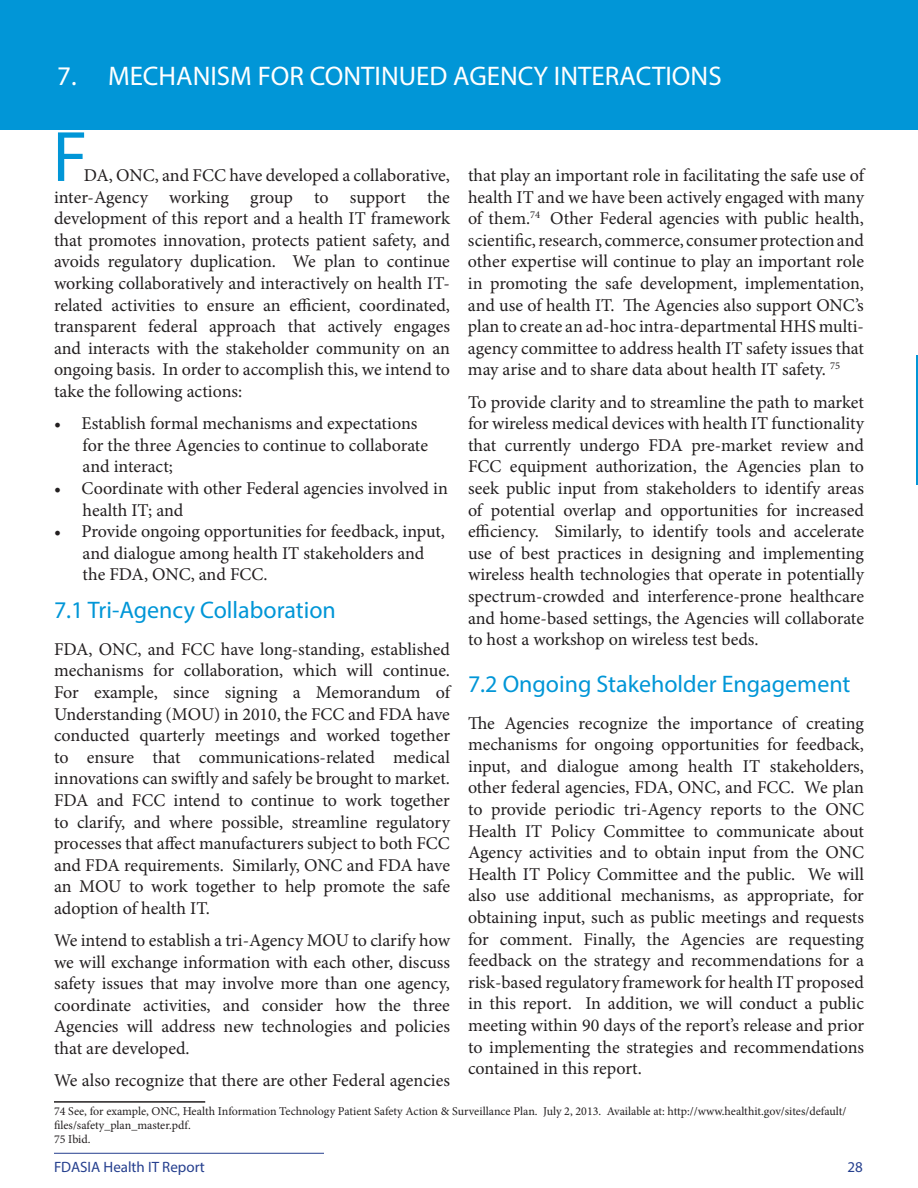
<style>
.page{position:relative;width:918px;height:1188px;background:#fff}
.page>*{position:absolute;margin:0;border:0;box-sizing:border-box;transform-origin:0 0}
.t1{font:72px "Myriad Pro";color:#0196d7}
.t2{font:27px "Myriad Pro";color:#fff}
.t3{font:24px "Myriad Pro";color:#0196d7}
.t4{font:18px/21.6px "Minion Pro";letter-spacing:-.005em;color:#231f20;text-align:justify}
.t5{font:15px "Myriad Pro";color:#253f8e}
.t6{font:12px/14.4px "Minion Pro";color:#231f20}
</style>
<div class="page">
<svg style="left:54px;top:1152px;width:154px;height:1px"></svg>
<hr style="left:54px;top:1153px;width:270px;height:1px;background:#253f8e">
<div style="left:0;top:0;width:918px;height:130px;background:#0196d7"></div>
<hr style="left:54px;top:1101px;width:151px;height:2px;background:#231f20">
<hr style="left:916px;top:355px;width:2px;height:130px;background:#0196d7">
<h2 class="t2" style="left:57px;top:59px;width:666px">7. MECHANISM FOR CONTINUED AGENCY INTERACTIONS</h2>
<h1 class="t1" style="left:52px;top:112px;width:37px">F</h1>
<p class="t4" style="left:468px;top:165px;width:398px">that play an important role in facilitating the safe use of health IT and we have been actively engaged with many of them.<sup>74</sup> Other Federal agencies with public health, scientific, research, commerce, consumer protection and other expertise will continue to play an important role in promoting the safe development, implementation, and use of health IT. The Agencies also support ONC’s plan to create an ad-hoc intra-departmental HHS multi&shy;agency committee to address health IT safety issues that may arise and to share data about health IT safety. <sup>75</sup></p>
<p class="t4" style="left:468px;top:391px;width:398px">To provide clarity and to streamline the path to market for wireless medical devices with health IT functionality that currently undergo FDA pre-market review and FCC equipment authorization, the Agencies plan to seek public input from stakeholders to identify areas of potential overlap and opportunities for increased efficiency. Similarly, to identify tools and accelerate use of best practices in designing and implementing wireless health technologies that operate in potentially spectrum-crowded and interference-prone healthcare and home-based settings, the Agencies will collaborate to host a workshop on wireless test beds.</p>
<h3 class="t3" style="left:468px;top:669px;width:384px">7.2 Ongoing Stakeholder Engagement</h3>
<p class="t4" style="left:468px;top:712px;width:398px">The Agencies recognize the importance of creating mechanisms for ongoing opportunities for feedback, input, and dialogue among health IT stakeholders, other federal agencies, FDA, ONC, and FCC. We plan to provide periodic tri-Agency reports to the ONC Health IT Policy Committee to communicate about Agency activities and to obtain input from the ONC Health IT Policy Committee and the public. We will also use additional mechanisms, as appropriate, for obtaining input, such as public meetings and requests for comment. Finally, the Agencies are requesting feedback on the strategy and recommendations for a risk-based regulatory framework for health IT proposed in this report. In addition, we will conduct a public meeting within 90 days of the report’s release and prior to implementing the strategies and recommendations contained in this report.</p>
<p class="t6" style="left:54px;top:1104px;width:794px">74 See, for example, ONC, Health Information Technology Patient Safety Action &amp; Surveillance Plan. July 2, 2013. Available at: http://www.healthit.gov/sites/default/ files/safety_plan_master.pdf.<br>75 Ibid.</p>
<p class="t4" style="left:54px;top:165px;width:398px;text-indent:30px">DA, ONC, and FCC have developed a collaborative, inter-Agency working group to support the development of this report and a health IT framework that promotes innovation, protects patient safety, and avoids regulatory duplication. We plan to continue working collaboratively and interactively on health IT&shy;related activities to ensure an efficient, coordinated, transparent federal approach that actively engages and interacts with the stakeholder community on an ongoing basis. In order to accomplish this, we intend to take the following actions:</p>
<p class="t4" style="left:83px;top:413px;width:347px;text-align:left;text-indent:-29px">• Establish formal mechanisms and expectations for the three Agencies to continue to collaborate and interact;</p>
<p class="t4" style="left:83px;top:478px;width:367px;text-indent:-29px">• Coordinate with other Federal agencies involved in health IT; and</p>
<p class="t4" style="left:83px;top:521px;width:364px;text-align:left;text-indent:-29px">• Provide ongoing opportunities for feedback, input, and dialogue among health IT stakeholders and the FDA, ONC, and FCC.</p>
<h3 class="t3" style="left:54px;top:595px;width:283px">7.1 Tri-Agency Collaboration</h3>
<p class="t4" style="left:54px;top:638px;width:398px">FDA, ONC, and FCC have long-standing, established mechanisms for collaboration, which will continue.<br>For example, since signing a Memorandum of Understanding (MOU) in 2010, the FCC and FDA have conducted quarterly meetings and worked together to ensure that communications-related medical innovations can swiftly and safely be brought to market.<br>FDA and FCC intend to continue to work together to clarify, and where possible, streamline regulatory processes that affect manufacturers subject to both FCC and FDA requirements. Similarly, ONC and FDA have an MOU to work together to help promote the safe adoption of health IT.</p>
<p class="t4" style="left:54px;top:930px;width:398px">We intend to establish a tri-Agency MOU to clarify how we will exchange information with each other, discuss safety issues that may involve more than one agency, coordinate activities, and consider how the three Agencies will address new technologies and policies that are developed.</p>
<p class="t4" style="left:54px;top:1070px;width:398px">We also recognize that there are other Federal agencies</p>
<p class="t5" style="left:54px;top:1158px;width:152px">FDASIA Health IT Report</p>
<p class="t5" style="left:847px;top:1158px;width:17px">28</p>
</div>
